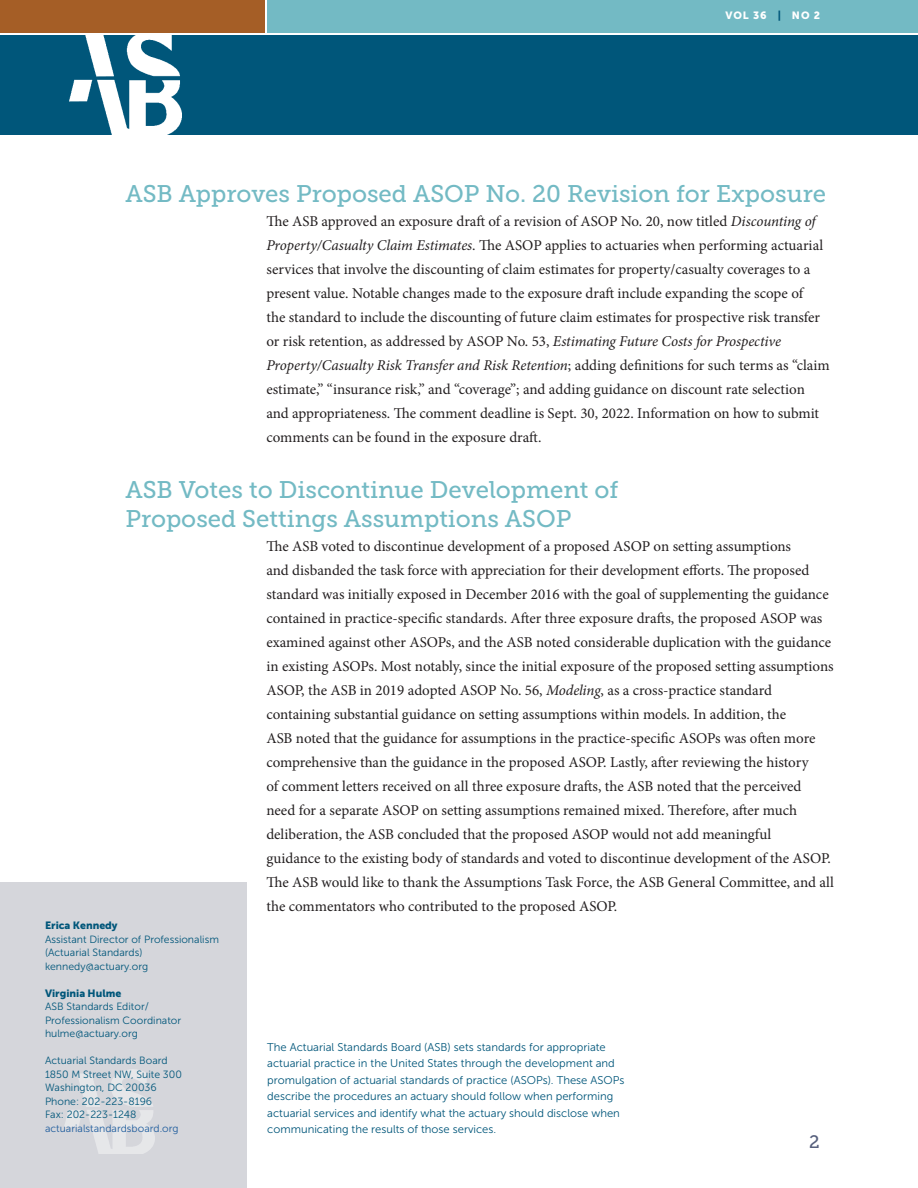
<style>
.page{position:relative;width:918px;height:1188px;background:#fff}
.page>*{position:absolute;margin:0;border:0;box-sizing:border-box;transform-origin:0 0}
.article_heads{font:24px/28.8px "Museo Slab 500";color:#73bac4}
.Big_Heads{font:18px "Museo Slab 500";color:#57607d}
.Text{font:15px/24px "Minion Pro";color:#231f20}
.meeting_compliance{font:11.25px/16.5px "Museo Sans 300";color:#00567a}
.basic_copy{font:10.5px/13.5px "Museo Sans 300";color:#00567a}
.comments{font:10.5px "Museo Sans 300";color:#00567a}
.comments-2{font:10.5px "Museo Sans 300";color:#215e9e}
.basic_copy-2{font:10.5px "Museo Sans 900";color:#00567a}
.program_area{font:10.5px "Museo Sans 900";letter-spacing:.09em;color:#fff}
.s1{color:#00567a}
.s2{font-style:italic}
</style>
<div class="page">
<div style="left:0;top:882px;width:247px;height:306px;background:#d5d6db"></div>
<img style="left:64px;top:1069px;width:91px;height:85px">
<div style="left:267px;top:0;width:651px;height:32px;background:#73bac4"></div>
<div style="left:0;top:35px;width:918px;height:100px;background:#00567a"></div>
<img style="left:69px;top:32px;width:113px;height:103px">
<div style="left:0;top:0;width:265px;height:32px;background:#a55e26"></div>
<p class="program_area" style="left:725px;top:10px;width:96px">VOL 36 <span class="s1">|</span> NO 2</p>
<p class="article_heads" style="left:125px;top:179px;width:702px">ASB Approves Proposed ASOP No. 20 Revision for Exposure</p>
<p class="Text" style="left:266px;top:209px;width:565px">The ASB approved an exposure draft of a revision of ASOP No. 20, now titled <span class="s2">Discounting of Property/Casualty Claim Estimates</span>. The ASOP applies to actuaries when performing actuarial services that involve the discounting of claim estimates for property/casualty coverages to a present value. Notable changes made to the exposure draft include expanding the scope of<br>the standard to include the discounting of future claim estimates for prospective risk transfer or risk retention, as addressed by ASOP No. 53, <span class="s2">Estimating Future Costs for Prospective Property/Casualty Risk Transfer and Risk Retention</span>; adding definitions for such terms as “claim estimate,” “insurance risk,” and “coverage”; and adding guidance on discount rate selection and appropriateness. The comment deadline is Sept. 30, 2022. Information on how to submit comments can be found in the exposure draft.</p>
<p class="article_heads" style="left:125px;top:475px;width:495px">ASB Votes to Discontinue Development of<br>Proposed Settings Assumptions ASOP</p>
<p class="Text" style="left:266px;top:534px;width:569px">The ASB voted to discontinue development of a proposed ASOP on setting assumptions<br>and disbanded the task force with appreciation for their development efforts. The proposed standard was initially exposed in December 2016 with the goal of supplementing the guidance contained in practice-specific standards. After three exposure drafts, the proposed ASOP was examined against other ASOPs, and the ASB noted considerable duplication with the guidance in existing ASOPs. Most notably, since the initial exposure of the proposed setting assumptions ASOP, the ASB in 2019 adopted ASOP No. 56, <span class="s2">Modeling</span>, as a cross-practice standard containing substantial guidance on setting assumptions within models. In addition, the<br>ASB noted that the guidance for assumptions in the practice-specific ASOPs was often more comprehensive than the guidance in the proposed ASOP. Lastly, after reviewing the history<br>of comment letters received on all three exposure drafts, the ASB noted that the perceived need for a separate ASOP on setting assumptions remained mixed. Therefore, after much deliberation, the ASB concluded that the proposed ASOP would not add meaningful<br>guidance to the existing body of standards and voted to discontinue development of the ASOP.<br>The ASB would like to thank the Assumptions Task Force, the ASB General Committee, and all the commentators who contributed to the proposed ASOP.</p>
<p class="basic_copy-2" style="left:45px;top:920px;width:74px">Erica Kennedy</p>
<p class="basic_copy" style="left:45px;top:932px;width:175px">Assistant Director of Professionalism (Actuarial Standards) kennedy@actuary.org</p>
<p class="basic_copy-2" style="left:45px;top:987px;width:78px">Virginia Hulme</p>
<p class="basic_copy" style="left:45px;top:1000px;width:138px">ASB Standards Editor/<br>Professionalism Coordinator</p>
<p class="basic_copy" style="left:45px;top:1027px;width:94px">hulme@actuary.org</p>
<p class="comments" style="left:45px;top:1055px;width:124px">Actuarial Standards Board</p>
<p class="comments" style="left:45px;top:1068px;width:139px">1850 M Street NW, Suite 300</p>
<p class="comments" style="left:45px;top:1082px;width:113px">Washington, DC 20036</p>
<p class="comments" style="left:45px;top:1095px;width:109px">Phone: 202-223-8196</p>
<p class="comments" style="left:45px;top:1109px;width:93px">Fax: 202-223-1248</p>
<p class="comments-2" style="left:45px;top:1122px;width:135px">actuarialstandardsboard.org</p>
<p class="meeting_compliance" style="left:267px;top:1039px;width:359px">The Actuarial Standards Board (ASB) sets standards for appropriate actuarial practice in the United States through the development and promulgation of actuarial standards of practice (ASOPs). These ASOPs describe the procedures an actuary should follow when performing actuarial services and identify what the actuary should disclose when communicating the results of those services.</p>
<p class="Big_Heads" style="left:809px;top:1132px;width:12px">2</p>
</div>
